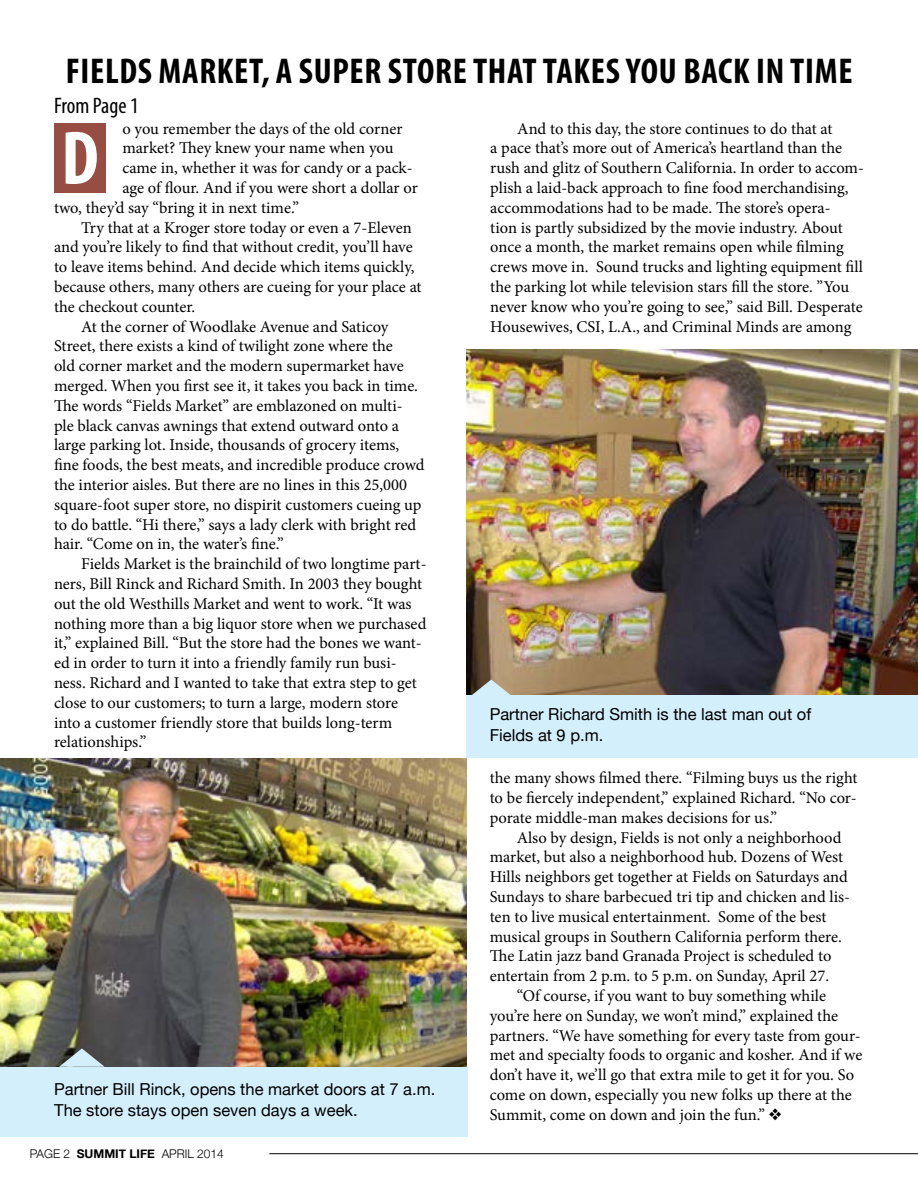
<style>
.page{position:relative;width:918px;height:1188px;background:#fff}
.page>*{position:absolute;margin:0;border:0;box-sizing:border-box;transform-origin:0 0}
.t1{font:700 condensed 76.5px "Myriad Pro";color:#fff}
.Photo_Caption{font:700 condensed 36px "Myriad Pro";letter-spacing:.02em;color:#000}
.Paragraph_Style_5{font:condensed 22.5px "Myriad Pro";letter-spacing:-.005em;color:#000}
.Body_Text{font:16.5px/19.8px "Minion Pro";letter-spacing:-.005em;color:#000}
.Photo_Caption-2{font:16.5px/21px "Helvetica Neue";color:#000}
.t2{font:300 12px "Helvetica Neue";color:#000}
.s1{font-weight:700}
</style>
<div class="page">
<img style="left:0;top:759px;width:467px;height:308px">
<img style="left:467px;top:350px;width:451px;height:346px">
<hr style="left:269px;top:1153px;width:649px;height:1px;background:#000">
<div style="left:54px;top:123px;width:52px;height:70px;background:#974d42"></div>
<div style="left:0;top:1067px;width:468px;height:69px;background:#d4effc"></div>
<div style="left:467px;top:696px;width:451px;height:62px;background:#d4effc"></div>
<svg style="left:59px;top:1048px;width:46px;height:19px"></svg>
<svg style="left:469px;top:679px;width:45px;height:17px"></svg>
<hr style="left:917px;top:500px;width:1px;height:129px;background:#d4effc">
<p class="Photo_Caption" style="left:66px;top:48px;width:788px">FIELDS MARKET, A SUPER STORE THAT TAKES YOU BACK IN TIME</p>
<p class="Paragraph_Style_5" style="left:54px;top:92px;width:86px">From Page 1</p>
<p class="Body_Text" style="left:122px;top:119px;width:282px">o you remember the days of the old corner</p>
<p class="Body_Text" style="left:122px;top:138px;width:273px">market? They knew your name when you</p>
<p class="Body_Text" style="left:122px;top:158px;width:292px">came in, whether it was for candy or a pack-</p>
<p class="Body_Text" style="left:122px;top:178px;width:297px">age of flour. And if you were short a dollar or</p>
<p class="Body_Text" style="left:54px;top:198px;width:247px">two, they’d say “bring it in next time.”</p>
<p class="Body_Text" style="left:54px;top:218px;width:369px;text-indent:27px">Try that at a Kroger store today or even a 7-Eleven and you’re likely to find that without credit, you’ll have to leave items behind. And decide which items quickly, because others, many others are cueing for your place at the checkout counter.</p>
<p class="Body_Text" style="left:54px;top:317px;width:372px;text-indent:27px">At the corner of Woodlake Avenue and Saticoy Street, there exists a kind of twilight zone where the<br>old corner market and the modern supermarket have merged. When you first see it, it takes you back in time.<br>The words “Fields Market” are emblazoned on multi&shy;ple black canvas awnings that extend outward onto a large parking lot. Inside, thousands of grocery items, fine foods, the best meats, and incredible produce crowd the interior aisles. But there are no lines in this 25,000 square-foot super store, no dispirit customers cueing up to do battle. “Hi there,” says a lady clerk with bright red hair. “Come on in, the water’s fine.”</p>
<p class="Body_Text" style="left:54px;top:554px;width:374px;text-indent:27px">Fields Market is the brainchild of two longtime part&shy;ners, Bill Rinck and Richard Smith. In 2003 they bought out the old Westhills Market and went to work. “It was nothing more than a big liquor store when we purchased it,” explained Bill. “But the store had the bones we want&shy;ed in order to turn it into a friendly family run busi&shy;ness. Richard and I wanted to take that extra step to get close to our customers; to turn a large, modern store into a customer friendly store that builds long-term relationships.”</p>
<p class="t1" style="left:61px;top:110px;width:39px">D</p>
<p class="Photo_Caption-2" style="left:54px;top:1077px;width:383px">Partner Bill Rinck, opens the market doors at 7 a.m.<br>The store stays open seven days a week.</p>
<p class="t2" style="left:30px;top:1144px;width:196px">PAGE 2 <span class="s1">SUMMIT LIFE</span> APRIL 2014</p>
<p class="Body_Text" style="left:490px;top:119px;width:375px;text-indent:27px">And to this day, the store continues to do that at<br>a pace that’s more out of America’s heartland than the rush and glitz of Southern California. In order to accom&shy;plish a laid-back approach to fine food merchandising, accommodations had to be made. The store’s opera-<br>tion is partly subsidized by the movie industry. About once a month, the market remains open while filming crews move in. Sound trucks and lighting equipment fill the parking lot while television stars fill the store. ”You never know who you’re going to see,” said Bill. Desperate Housewives, CSI, L.A., and Criminal Minds are among</p>
<p class="Photo_Caption-2" style="left:490px;top:703px;width:323px">Partner Richard Smith is the last man out of<br>Fields at 9 p.m.</p>
<p class="Body_Text" style="left:490px;top:768px;width:369px;text-align:justify">the many shows filmed there. “Filming buys us the right to be fiercely independent,” explained Richard. “No cor&shy;porate middle-man makes decisions for us.”</p>
<p class="Body_Text" style="left:490px;top:827px;width:362px;text-indent:27px">Also by design, Fields is not only a neighborhood market, but also a neighborhood hub. Dozens of West Hills neighbors get together at Fields on Saturdays and Sundays to share barbecued tri tip and chicken and lis&shy;ten to live musical entertainment. Some of the best musical groups in Southern California perform there.<br>The Latin jazz band Granada Project is scheduled to entertain from 2 p.m. to 5 p.m. on Sunday, April 27.</p>
<p class="Body_Text" style="left:490px;top:986px;width:374px;text-indent:27px">“Of course, if you want to buy something while you’re here on Sunday, we won’t mind,” explained the partners. “We have something for every taste from gour&shy;met and specialty foods to organic and kosher. And if we don’t have it, we’ll go that extra mile to get it for you. So come on down, especially you new folks up there at the Summit, come on down and join the fun.” ❖</p>
</div>
